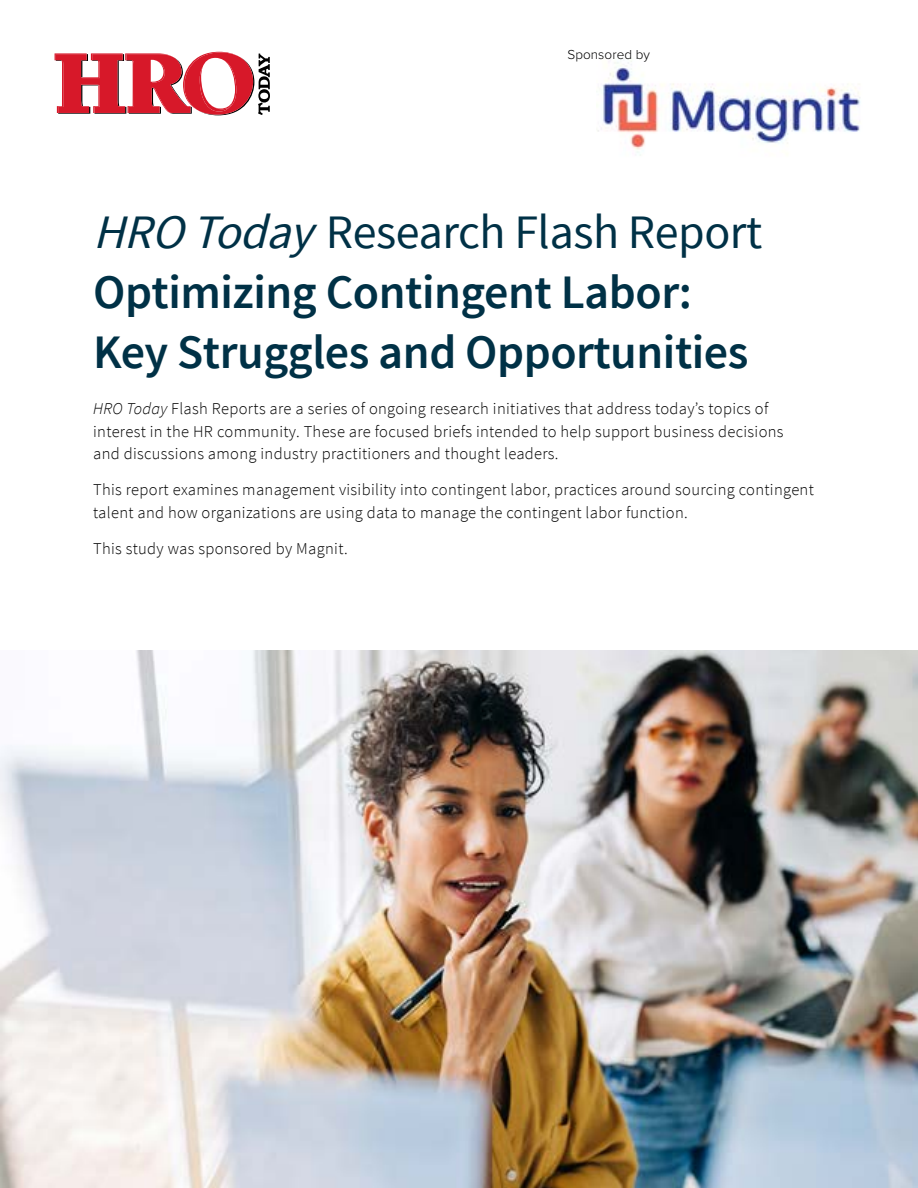
<style>
.page{position:relative;width:918px;height:1188px;background:#fff}
.page>*{position:absolute;margin:0;border:0;box-sizing:border-box;transform-origin:0 0}
.t1{font:600 48px/60px "Source Sans Pro";letter-spacing:-.01em;color:#003146}
.t2{font:300 16.5px/22.5px "Source Sans Pro";letter-spacing:.02em;color:#000}
.t3{font:300 13.5px "Proxima Nova";letter-spacing:.005em;color:#000}
.s1{font-weight:400;font-style:italic}
.s2{font-weight:400}
.s3{font-style:italic}
</style>
<div class="page">
<svg style="left:55px;top:52px;width:215px;height:63px"></svg>
<img style="left:597px;top:61px;width:264px;height:94px">
<img style="left:0;top:651px;width:918px;height:537px">
<p class="t3" style="left:568px;top:47px;width:84px">Sponsored by</p>
<h1 class="t1" style="left:93px;top:203px;width:671px"><span class="s1">HRO Today</span><span class="s2">Research Flash Report<br></span>Optimizing Contingent Labor:<br>Key Struggles and Opportunities</h1>
<p class="t2" style="left:93px;top:398px;width:692px"><span class="s3">HRO Today</span> Flash Reports are a series of ongoing research initiatives that address today’s topics of interest in the HR community. These are focused briefs intended to help support business decisions and discussions among industry practitioners and thought leaders.</p>
<p class="t2" style="left:93px;top:479px;width:722px">This report examines management visibility into contingent labor, practices around sourcing contingent talent and how organizations are using data to manage the contingent labor function.</p>
<p class="t2" style="left:93px;top:537px;width:256px">This study was sponsored by Magnit.</p>
</div>
